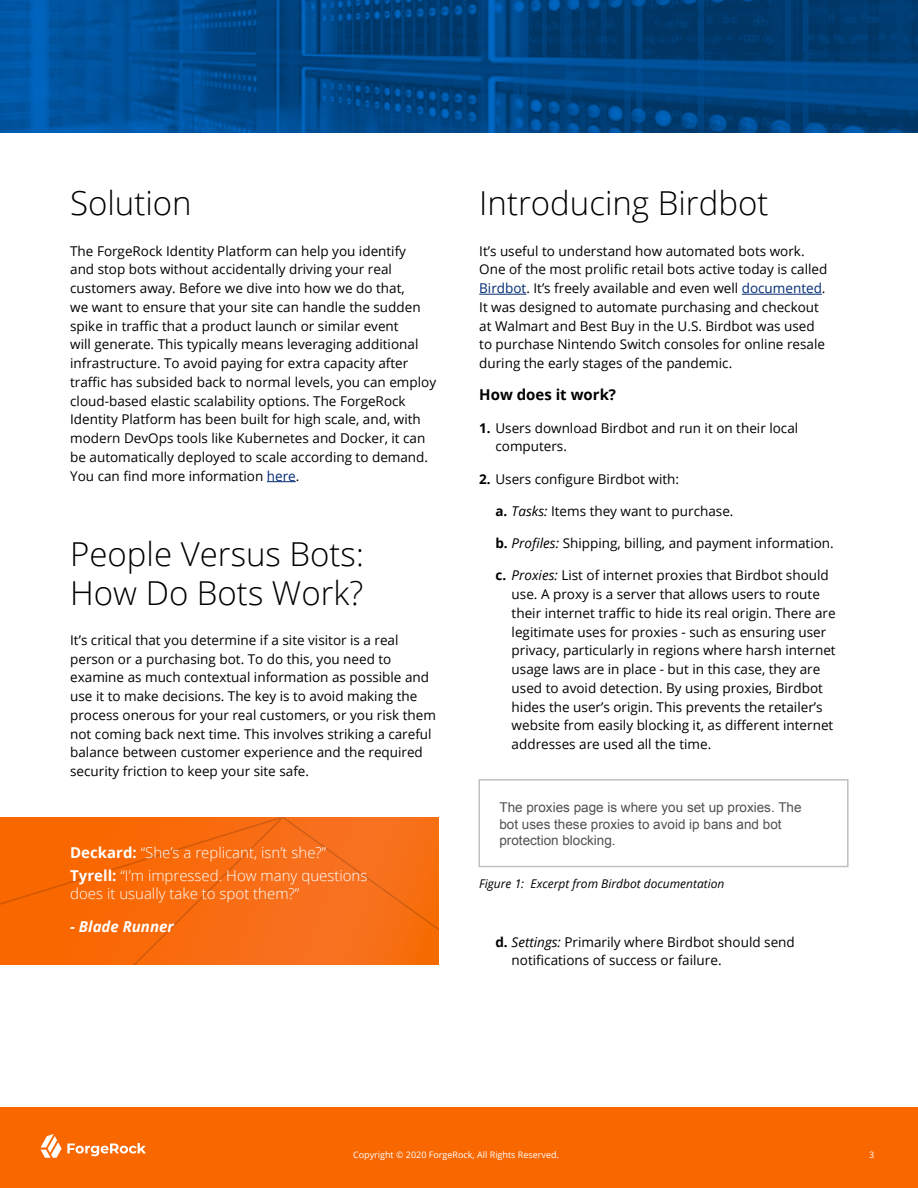
<style>
.page{position:relative;width:918px;height:1188px;background:#fff}
.page>*{position:absolute;margin:0;border:0;box-sizing:border-box;transform-origin:0 0}
.t1{font:300 33px/39px "Open Sans";color:#000}
.t2{font:300 15px/23.4px "Open Sans";color:#fff}
.t3{font:700 15px "Open Sans";color:#000}
.t4{font:italic 700 15px "Open Sans";color:#fff}
.t5{font:13.5px/18.8px "Open Sans";color:#000}
.t6{font:13.5px/16.5px "Arial";color:#505151}
.t7{font:italic 12px "Open Sans";color:#000}
.t8{font:9px "Open Sans";color:#fff}
.s1{color:#032b75}
.s2{font-weight:700}
.s3{font-style:italic}
</style>
<div class="page">
<div style="left:0;top:1107px;width:918px;height:81px;background:#f96700"></div>
<svg style="left:41px;top:1134px;width:105px;height:24px"></svg>
<svg style="left:0;top:818px;width:439px;height:146px;background:#f76b0e"></svg>
<svg style="left:267px;top:481px;width:29px;height:1px"></svg>
<hr style="left:479px;top:294px;width:47px;height:1px;background:#032b75">
<hr style="left:742px;top:294px;width:80px;height:1px;background:#032b75">
<div style="left:478px;top:779px;width:371px;height:88px;background:#fff;border:2px solid #bfc0c1"></div>
<svg style="left:0;top:0;width:918px;height:133px;background:#004787"></svg>
<h1 class="t1" style="left:70px;top:183px;width:123px">Solution</h1>
<p class="t5" style="left:70px;top:241px;width:367px">The ForgeRock Identity Platform can help you identify<br>and stop bots without accidentally driving your real customers away. Before we dive into how we do that,<br>we want to ensure that your site can handle the sudden spike in traffic that a product launch or similar event<br>will generate. This typically means leveraging additional infrastructure. To avoid paying for extra capacity after traffic has subsided back to normal levels, you can employ cloud-based elastic scalability options. The ForgeRock Identity Platform has been built for high scale, and, with modern DevOps tools like Kubernetes and Docker, it can be automatically deployed to scale according to demand.<br>You can find more information <span class="s1">here</span>.</p>
<h1 class="t1" style="left:70px;top:533px;width:295px">People Versus Bots:<br>How Do Bots Work?</h1>
<p class="t5" style="left:70px;top:630px;width:367px">It’s critical that you determine if a site visitor is a real person or a purchasing bot. To do this, you need to examine as much contextual information as possible and use it to make decisions. The key is to avoid making the process onerous for your real customers, or you risk them not coming back next time. This involves striking a careful balance between customer experience and the required security friction to keep your site safe.</p>
<p class="t2" style="left:70px;top:840px;width:299px"><span class="s2">Deckard:</span> “She’s a replicant, isn’t she?”<br><span class="s2">Tyrell:</span> “I’m impressed. How many questions</p>
<p class="t2" style="left:70px;top:882px;width:231px">does it usually take to spot them?”</p>
<p class="t4" style="left:70px;top:916px;width:105px">- Blade Runner</p>
<h1 class="t1" style="left:479px;top:183px;width:291px">Introducing Birdbot</h1>
<p class="t5" style="left:479px;top:241px;width:350px">It’s useful to understand how automated bots work.<br>One of the most prolific retail bots active today is called <span class="s1">Birdbot</span>. It’s freely available and even well <span class="s1">documented</span>.<br>It was designed to automate purchasing and checkout at Walmart and Best Buy in the U.S. Birdbot was used to purchase Nintendo Switch consoles for online resale during the early stages of the pandemic.</p>
<p class="t3" style="left:479px;top:384px;width:138px">How does it work?</p>
<p class="t5" style="left:495px;top:418px;width:304px;text-indent:-16px"><span class="s2">1.</span> Users download Birdbot and run it on their local computers.</p>
<p class="t5" style="left:479px;top:469px;width:201px"><span class="s2">2.</span> Users configure Birdbot with:</p>
<p class="t5" style="left:495px;top:501px;width:240px"><span class="s2">a.</span> <span class="s3">Tasks:</span> Items they want to purchase.</p>
<p class="t5" style="left:495px;top:534px;width:340px"><span class="s2">b.</span> <span class="s3">Profiles:</span> Shipping, billing, and payment information.</p>
<p class="t5" style="left:512px;top:566px;width:326px;text-indent:-16px"><span class="s2">c.</span> <span class="s3">Proxies:</span> List of internet proxies that Birdbot should use. A proxy is a server that allows users to route their internet traffic to hide its real origin. There are legitimate uses for proxies - such as ensuring user privacy, particularly in regions where harsh internet usage laws are in place - but in this case, they are used to avoid detection. By using proxies, Birdbot hides the user’s origin. This prevents the retailer’s website from easily blocking it, as different internet addresses are used all the time.</p>
<p class="t6" style="left:499px;top:800px;width:304px">The proxies page is where you set up proxies. The bot uses these proxies to avoid ip bans and bot protection blocking.</p>
<p class="t7" style="left:479px;top:876px;width:247px">Figure 1: Excerpt from Birdbot documentation</p>
<p class="t5" style="left:512px;top:932px;width:285px;text-indent:-16px"><span class="s2">d.</span> <span class="s3">Settings:</span> Primarily where Birdbot should send notifications of success or failure.</p>
<p class="t8" style="left:353px;top:1148px;width:207px">Copyright © 2020 ForgeRock, All Rights Reserved.</p>
<p class="t8" style="left:869px;top:1149px;width:7px">3</p>
</div>
